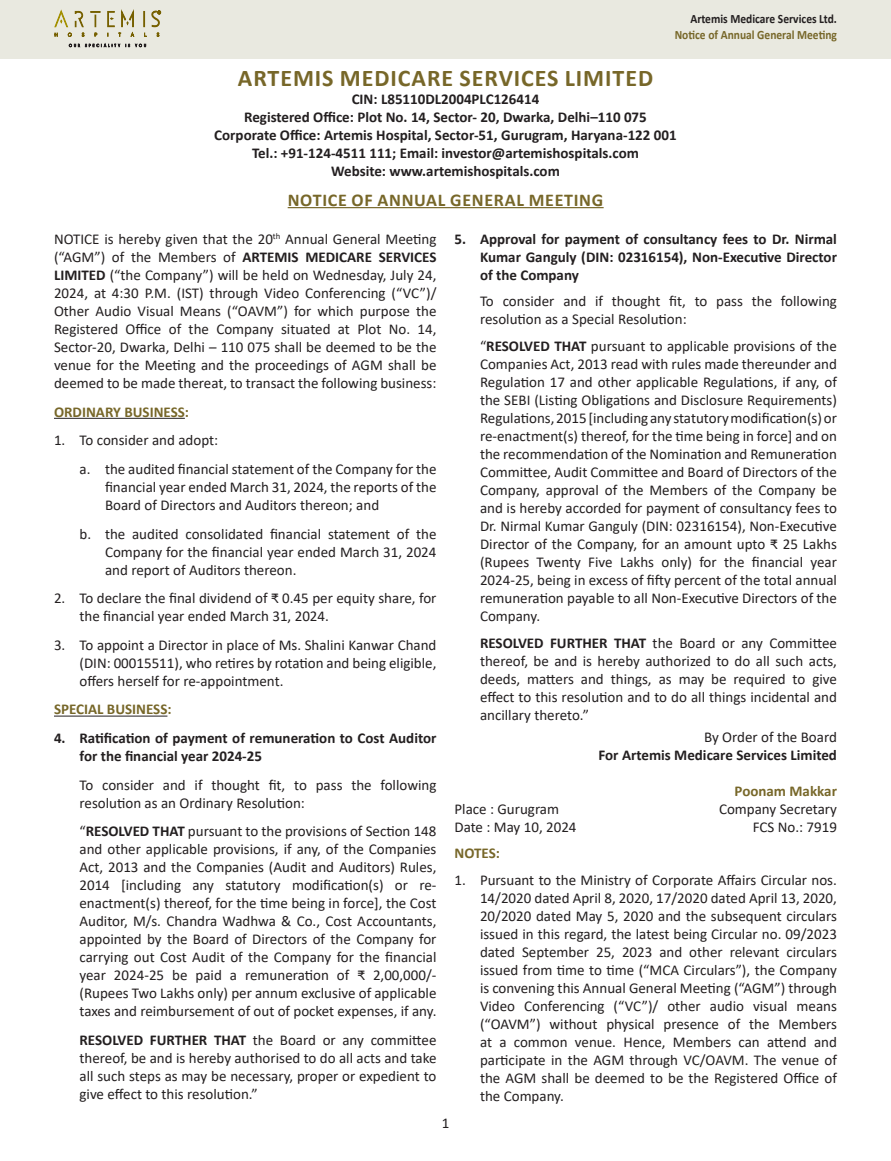
<style>
.page{position:relative;width:891px;height:1161px;background:#fff}
.page>*{position:absolute;margin:0;border:0;box-sizing:border-box;transform-origin:0 0}
.t1{font:700 24px "Calibri";letter-spacing:.04em;color:#776729}
.t2{font:700 18px "Calibri";letter-spacing:.04em;color:#776729}
.List_Paragraph{font:15px/18px "Calibri";color:#231f20;text-align:justify}
.t3{font:700 15px/18px "Calibri";color:#231f20}
.t4{font:700 15px "Calibri";color:#776729}
.t5{font:700 12.75px "Calibri";color:#776729;scale:.9 1}
.t6{font:700 12.75px "Calibri";color:#231f20;scale:.9 1}
.s1{font-weight:700}
</style>
<div class="page">
<div style="left:0;top:0;width:891px;height:58px;background:#e9e9e0"></div>
<svg style="left:69px;top:43px;width:77px;height:4px"></svg>
<svg style="left:54px;top:9px;width:107px;height:28px"></svg>
<hr style="left:288px;top:207px;width:316px;height:1px;background:#776729">
<hr style="left:54px;top:418px;width:131px;height:1px;background:#231f20">
<hr style="left:54px;top:716px;width:113px;height:1px;background:#231f20">
<p class="t6" style="left:690px;top:10px;width:164px">Artemis Medicare Services Ltd.</p>
<p class="t5" style="left:675px;top:26px;width:182px">Notice of Annual General Meeting</p>
<p class="t1" style="left:238px;top:61px;width:417px">ARTEMIS MEDICARE SERVICES LIMITED</p>
<p class="t3" style="left:352px;top:89px;width:189px">CIN: L85110DL2004PLC126414</p>
<p class="t3" style="left:244px;top:107px;width:404px">Registered Office: Plot No. 14, Sector- 20, Dwarka, Delhi–110 075</p>
<p class="t3" style="left:214px;top:125px;width:464px">Corporate Office: Artemis Hospital, Sector-51, Gurugram, Haryana-122 001</p>
<p class="t3" style="left:252px;top:143px;width:388px">Tel.: +91-124-4511 111; Email: investor@artemishospitals.com</p>
<p class="t3" style="left:331px;top:161px;width:230px">Website: www.artemishospitals.com</p>
<p class="t2" style="left:288px;top:187px;width:317px">NOTICE OF ANNUAL GENERAL MEETING</p>
<p class="List_Paragraph" style="left:54px;top:230px;width:384px">NOTICE is hereby given that the 20<sup>th</sup> Annual General Meeting (“AGM”) of the Members of <span class="s1">ARTEMIS MEDICARE SERVICES LIMITED</span> (“the Company”) will be held on Wednesday, July 24, 2024, at 4:30 P.M. (IST) through Video Conferencing (“VC”)/ Other Audio Visual Means (“OAVM”) for which purpose the Registered Office of the Company situated at Plot No. 14, Sector-20, Dwarka, Delhi – 110 075 shall be deemed to be the venue for the Meeting and the proceedings of AGM shall be deemed to be made thereat, to transact the following business:</p>
<p class="t4" style="left:54px;top:401px;width:137px">ORDINARY BUSINESS:</p>
<p class="List_Paragraph" style="left:54px;top:431px;width:166px">1. To consider and adopt:</p>
<p class="List_Paragraph" style="left:105px;top:460px;width:333px;text-indent:-26px">a. the audited financial statement of the Company for the financial year ended March 31, 2024, the reports of the Board of Directors and Auditors thereon; and</p>
<p class="List_Paragraph" style="left:105px;top:524px;width:333px;text-indent:-26px">b. the audited consolidated financial statement of the Company for the financial year ended March 31, 2024 and report of Auditors thereon.</p>
<p class="List_Paragraph" style="left:80px;top:589px;width:358px;text-indent:-26px">2. To declare the final dividend of ₹ 0.45 per equity share, for the financial year ended March 31, 2024.</p>
<p class="List_Paragraph" style="left:80px;top:635px;width:358px;text-indent:-26px">3. To appoint a Director in place of Ms. Shalini Kanwar Chand (DIN: 00015511), who retires by rotation and being eligible, offers herself for re-appointment.</p>
<p class="t4" style="left:54px;top:699px;width:119px">SPECIAL BUSINESS:</p>
<p class="t3" style="left:80px;top:729px;width:358px;text-indent:-26px">4. Ratification of payment of remuneration to Cost Auditor for the financial year 2024-25</p>
<p class="List_Paragraph" style="left:80px;top:775px;width:358px">To consider and if thought fit, to pass the following resolution as an Ordinary Resolution:</p>
<p class="List_Paragraph" style="left:80px;top:822px;width:359px">“<span class="s1">RESOLVED THAT</span> pursuant to the provisions of Section 148 and other applicable provisions, if any, of the Companies Act, 2013 and the Companies (Audit and Auditors) Rules, 2014 [including any statutory modification(s) or re&shy;enactment(s) thereof, for the time being in force], the Cost Auditor, M/s. Chandra Wadhwa &amp; Co., Cost Accountants, appointed by the Board of Directors of the Company for carrying out Cost Audit of the Company for the financial year 2024-25 be paid a remuneration of ₹ 2,00,000/- (Rupees Two Lakhs only) per annum exclusive of applicable taxes and reimbursement of out of pocket expenses, if any.</p>
<p class="List_Paragraph" style="left:80px;top:1031px;width:359px"><span class="s1">RESOLVED FURTHER THAT</span> the Board or any committee thereof, be and is hereby authorised to do all acts and take all such steps as may be necessary, proper or expedient to give effect to this resolution.”</p>
<p class="t3" style="left:480px;top:230px;width:358px;text-align:justify;text-indent:-26px">5. Approval for payment of consultancy fees to Dr. Nirmal Kumar Ganguly (DIN: 02316154), Non-Executive Director of the Company</p>
<p class="List_Paragraph" style="left:480px;top:292px;width:358px">To consider and if thought fit, to pass the following resolution as a Special Resolution:</p>
<p class="List_Paragraph" style="left:480px;top:337px;width:358px">“<span class="s1">RESOLVED THAT</span> pursuant to applicable provisions of the Companies Act, 2013 read with rules made thereunder and Regulation 17 and other applicable Regulations, if any, of the SEBI (Listing Obligations and Disclosure Requirements)<br>Regulations, 2015 [including any statutory modification(s) or re-enactment(s) thereof, for the time being in force] and on the recommendation of the Nomination and Remuneration Committee, Audit Committee and Board of Directors of the Company, approval of the Members of the Company be and is hereby accorded for payment of consultancy fees to Dr. Nirmal Kumar Ganguly (DIN: 02316154), Non-Executive Director of the Company, for an amount upto ₹ 25 Lakhs (Rupees Twenty Five Lakhs only) for the financial year 2024-25, being in excess of fifty percent of the total annual remuneration payable to all Non-Executive Directors of the Company.</p>
<p class="List_Paragraph" style="left:480px;top:633px;width:359px"><span class="s1">RESOLVED FURTHER THAT</span> the Board or any Committee thereof, be and is hereby authorized to do all such acts, deeds, matters and things, as may be required to give effect to this resolution and to do all things incidental and ancillary thereto.”</p>
<p class="List_Paragraph" style="left:704px;top:727px;width:134px">By Order of the Board</p>
<p class="t3" style="left:599px;top:746px;width:240px">For Artemis Medicare Services Limited</p>
<p class="t4" style="left:735px;top:780px;width:104px">Poonam Makkar</p>
<p class="List_Paragraph" style="left:454px;top:799px;width:106px">Place : Gurugram</p>
<p class="List_Paragraph" style="left:719px;top:799px;width:119px">Company Secretary</p>
<p class="List_Paragraph" style="left:454px;top:817px;width:124px">Date : May 10, 2024</p>
<p class="List_Paragraph" style="left:753px;top:817px;width:86px">FCS No.: 7919</p>
<p class="t4" style="left:454px;top:843px;width:47px">NOTES:</p>
<p class="List_Paragraph" style="left:480px;top:870px;width:359px;text-indent:-26px">1. Pursuant to the Ministry of Corporate Affairs Circular nos.<br>14/2020 dated April 8, 2020, 17/2020 dated April 13, 2020, 20/2020 dated May 5, 2020 and the subsequent circulars issued in this regard, the latest being Circular no. 09/2023 dated September 25, 2023 and other relevant circulars issued from time to time (“MCA Circulars”), the Company is convening this Annual General Meeting (“AGM”) through Video Conferencing (“VC”)/ other audio visual means (“OAVM”) without physical presence of the Members at a common venue. Hence, Members can attend and participate in the AGM through VC/OAVM. The venue of the AGM shall be deemed to be the Registered Office of the Company.</p>
<p class="List_Paragraph" style="left:442px;top:1113px;width:9px">1</p>
</div>
